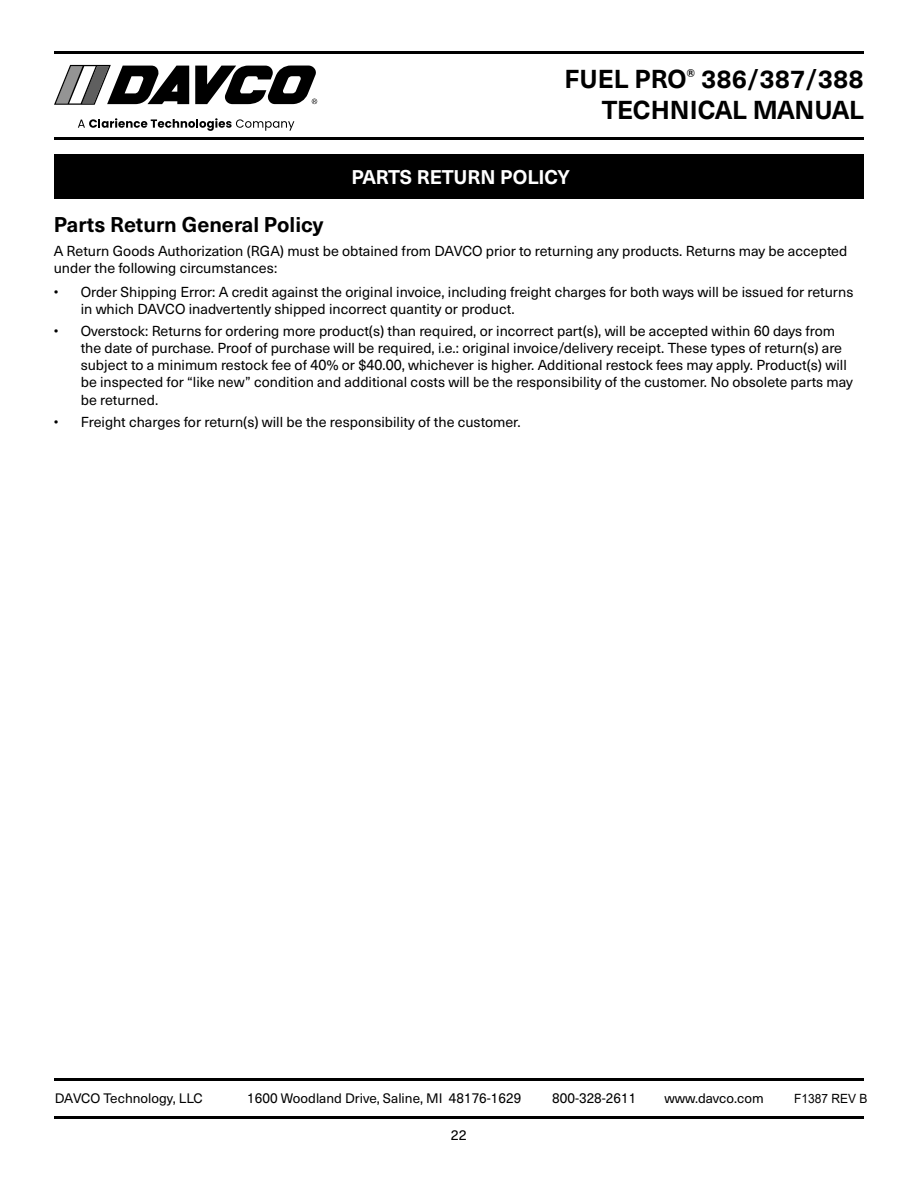
<style>
.page{position:relative;width:918px;height:1188px;background:#fff}
.page>*{position:absolute;margin:0;border:0;box-sizing:border-box;transform-origin:0 0}
.t1{font:700 25.5px/30.6px "Neue Haas Unica Pro";color:#000;text-align:right}
.subhead_1{font:700 21px "Neue Haas Unica Pro";color:#000}
.Head_for_TOC{font:700 19.5px "Neue Haas Unica Pro";letter-spacing:-.005em;color:#fff}
.note{font:14.25px/17.1px "Neue Haas Unica Pro";color:#000}
.note-2{font:14.25px "Neue Haas Unica Pro";color:#000;scale:.94 1}
.t2{font:13.5px "Neue Haas Unica Pro";color:#000}
.t3{font:12.75px "Arial";color:#000;scale:.94 1}
.s1{font-size:15.15px}
.s2{font-size:14.25px}
.s3{font-size:13.5px}
</style>
<div class="page">
<hr style="left:54px;top:51px;width:810px;height:3px;background:#000">
<hr style="left:54px;top:1078px;width:810px;height:3px;background:#000">
<hr style="left:54px;top:1116px;width:810px;height:3px;background:#000">
<svg style="left:54px;top:65px;width:135px;height:40px"></svg>
<svg style="left:195px;top:66px;width:122px;height:38px"></svg>
<svg style="left:78px;top:118px;width:216px;height:13px"></svg>
<hr style="left:54px;top:137px;width:810px;height:3px;background:#000">
<div style="left:54px;top:155px;width:810px;height:44px;background:#000"></div>
<h1 class="t1" style="left:565px;top:64px;width:301px">FUEL PRO<sup>®</sup> 386/387/388<br>TECHNICAL MANUAL</h1>
<p class="Head_for_TOC" style="left:351px;top:165px;width:220px">PARTS RETURN POLICY</p>
<p class="subhead_1" style="left:54px;top:211px;width:271px">Parts Return General Policy</p>
<p class="note" style="left:54px;top:242px;width:795px">A Return Goods Authorization (RGA) must be obtained from DAVCO prior to returning any products. Returns may be accepted under the following circumstances:</p>
<p class="note" style="left:81px;top:283px;width:774px;text-indent:-27px">• Order Shipping Error: A credit against the original invoice, including freight charges for both ways will be issued for returns in which DAVCO inadvertently shipped incorrect quantity or product.</p>
<p class="note" style="left:81px;top:323px;width:774px;text-indent:-27px">• Overstock: Returns for ordering more product(s) than required, or incorrect part(s), will be accepted within <span class="s1">60</span> days from the date of purchase. Proof of purchase will be required, i.e.: original invoice/delivery receipt. These types of return(s) are subject to a minimum restock fee of <span class="s1">40</span>% or $<span class="s1">40</span>.<span class="s1">00</span>, whichever is higher. Additional restock fees may apply. Product(s) will be inspected for “like new” condition and additional costs will be the responsibility of the customer. No obsolete parts may be returned.</p>
<p class="note" style="left:54px;top:414px;width:467px">• Freight charges for return(s) will be the responsibility of the customer.</p>
<p class="t2" style="left:55px;top:1091px;width:149px">DAVCO Technology, LLC</p>
<p class="t2" style="left:247px;top:1091px;width:275px"><span class="s2">1600</span> Woodland Drive, Saline, MI <span class="s2">48176</span>-<span class="s2">1629</span></p>
<p class="note-2" style="left:552px;top:1090px;width:91px">800<span class="s3">-</span>328<span class="s3">-</span>2611</p>
<p class="t2" style="left:665px;top:1091px;width:101px">www.davco.com</p>
<p class="note" style="left:451px;top:1126px;width:18px">22</p>
<p class="t3" style="left:794px;top:1089px;width:80px">F1387 REV B</p>
</div>
